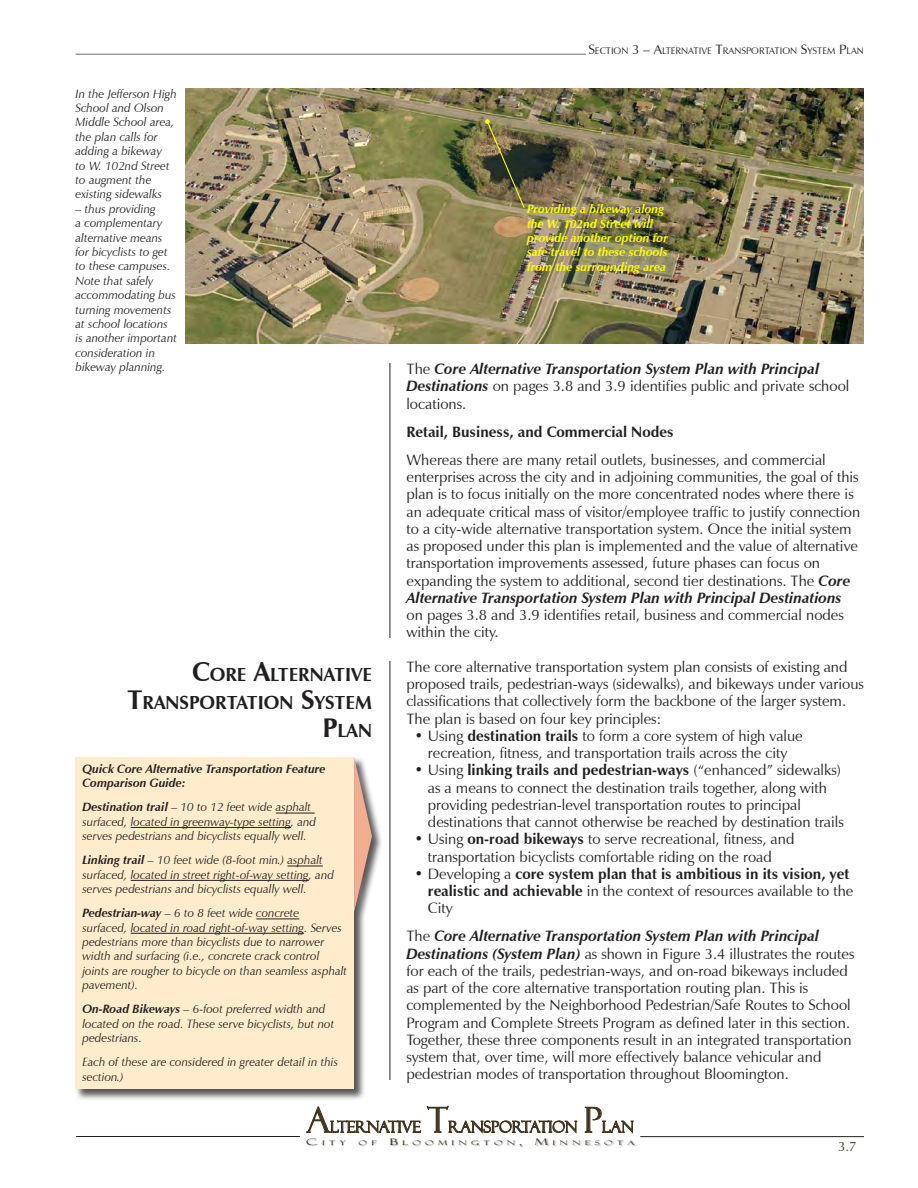
<style>
.page{position:relative;width:918px;height:1188px;background:#fff}
.page>*{position:absolute;margin:0;border:0;box-sizing:border-box;transform-origin:0 0}
.t1{font:34.8px "Felix Titling";color:#3e341f}
.t2{font:700 18.9px/27.8px "Zapf Humanist 601 BT";color:#231f20;text-align:right}
.t3{font:15.45px "Felix Titling";color:#3e341f}
.t4{font:15px/17.2px "Zapf Humanist 601 BT";color:#231f20}
.t5{font:700 15px/17.2px "Zapf Humanist 601 BT";color:#231f20}
.t6{font:italic 700 15px/17.2px "Zapf Humanist 601 BT";color:#231f20}
.t7{font:13.5px "Zapf Humanist 601 BT";color:#3e341f}
.t8{font:italic 12px/14.4px "Zapf Humanist 601 BT";color:#231f20}
.t9{font:italic 700 12px/14.4px "Zapf Humanist 601 BT";color:#ff0}
.t10{font:italic 700 12px/14.4px "Zapf Humanist 601 BT";color:#231f20}
.t11{font:9.45px "Zapf Humanist 601 BT";color:#231f20}
.t12{font:6.45px "Felix Titling";letter-spacing:.415em;color:#3e341f;scale:1.63 1}
.s1{font-size:13.5px}
.s2{font-weight:400;font-style:normal}
.s3{font-weight:700;font-style:italic}
.s4{font-size:27px}
.s5{font-weight:700}
.s6{font-weight:400}
.s7{font-size:9.15px}
</style>
<div class="page">
<svg style="left:306px;top:1107px;width:115px;height:26px"></svg>
<svg style="left:427px;top:1106px;width:150px;height:27px"></svg>
<svg style="left:585px;top:1107px;width:49px;height:26px"></svg>
<div style="left:306px;top:1139px;width:359px;height:24px;background:#231f20;opacity:.32"></div>
<hr style="left:76px;top:1136px;width:224px;height:1px;background:#231f20">
<hr style="left:640px;top:1136px;width:224px;height:1px;background:#231f20">
<hr style="left:76px;top:54px;width:510px;height:1px;background:#6c6d70">
<hr style="left:390px;top:88px;width:1px;height:992px;background:#231f20">
<div style="left:346px;top:638px;width:76px;height:23px;background:#fff"></div>
<div style="left:373px;top:78px;width:33px;height:284px;background:#fff"></div>
<img style="left:185px;top:88px;width:679px;height:255px">
<svg style="left:485px;top:119px;width:41px;height:90px;background:#686342"></svg>
<div style="left:75px;top:756px;width:302px;height:350px;background:#231f20;opacity:.75"></div>
<div style="left:76px;top:757px;width:278px;height:332px;background:#ffeccc"></div>
<hr style="left:276px;top:813px;width:39px;height:1px;background:#231f20">
<hr style="left:131px;top:827px;width:160px;height:1px;background:#231f20">
<hr style="left:287px;top:866px;width:36px;height:1px;background:#231f20">
<hr style="left:131px;top:880px;width:178px;height:1px;background:#231f20">
<hr style="left:256px;top:919px;width:43px;height:1px;background:#231f20">
<hr style="left:131px;top:933px;width:173px;height:1px;background:#231f20">
<div style="left:353px;top:756px;width:35px;height:173px;background:#231f20;opacity:.75"></div>
<svg style="left:354px;top:757px;width:18px;height:155px;background:#d0ac9e"></svg>
<p class="t11" style="left:588px;top:45px;width:277px"><span class="s1">S</span>ECTION <span class="s1">3 – A</span>LTERNATIVE <span class="s1">T</span>RANSPORTATION <span class="s1">S</span>YSTEM <span class="s1">P</span>LAN</p>
<p class="t8" style="left:76px;top:86px;width:103px">In the Jefferson High<br>School and Olson<br>Middle School area, the plan calls for adding a bikeway<br>to W. 102nd Street to augment the existing sidewalks</p>
<p class="t8" style="left:76px;top:202px;width:103px">– thus providing<br>a complementary alternative means for bicyclists to get to these campuses.<br>Note that safely accommodating bus turning movements at school locations is another important consideration in bikeway planning.</p>
<p class="t9" style="left:527px;top:202px;width:143px">Providing a bikeway along the W. 102nd Street will provide another option for safe travel to these schools from the surrounding area</p>
<p class="t6" style="left:406px;top:360px;width:444px"><span class="s2">The</span> Core Alternative Transportation System Plan with Principal<br>Destinations <span class="s2">on pages 3.8 and 3.9 identifies public and private school locations.</span></p>
<p class="t5" style="left:406px;top:423px;width:269px">Retail, Business, and Commercial Nodes</p>
<p class="t4" style="left:406px;top:451px;width:455px">Whereas there are many retail outlets, businesses, and commercial enterprises across the city and in adjoining communities, the goal of this plan is to focus initially on the more concentrated nodes where there is an adequate critical mass of visitor/employee traffic to justify connection to a city-wide alternative transportation system. Once the initial system as proposed under this plan is implemented and the value of alternative transportation improvements assessed, future phases can focus on expanding the system to additional, second tier destinations. The <span class="s3">Core Alternative Transportation System Plan with Principal Destinations</span></p>
<p class="t4" style="left:406px;top:606px;width:439px">on pages 3.8 and 3.9 identifies retail, business and commercial nodes within the city.</p>
<p class="t2" style="left:127px;top:661px;width:246px"><span class="s4">C</span>ORE <span class="s4">A</span>LTERNATIVE<br><span class="s4">T</span>RANSPORTATION <span class="s4">S</span>YSTEM<br><span class="s4">P</span>LAN</p>
<p class="t4" style="left:406px;top:658px;width:459px">The core alternative transportation system plan consists of existing and proposed trails, pedestrian-ways (sidewalks), and bikeways under various classifications that collectively form the backbone of the larger system.<br>The plan is based on four key principles:</p>
<p class="t4" style="left:414px;top:727px;width:390px;text-align:center">• Using <span class="s5">destination trails</span> to form a core system of high value recreation, fitness, and transportation trails across the city</p>
<p class="t4" style="left:428px;top:762px;width:417px;text-indent:-13px">• Using <span class="s5">linking trails and pedestrian-ways</span> (“enhanced” sidewalks) as a means to connect the destination trails together, along with providing pedestrian-level transportation routes to principal destinations that cannot otherwise be reached by destination trails</p>
<p class="t4" style="left:428px;top:831px;width:368px;text-indent:-13px">• Using <span class="s5">on-road bikeways</span> to serve recreational, fitness, and transportation bicyclists comfortable riding on the road</p>
<p class="t5" style="left:428px;top:865px;width:427px;text-indent:-14px"><span class="s6">• Developing a</span> core system plan that is ambitious in its vision, yet realistic and achievable <span class="s6">in the context of resources available to the<br>City</span></p>
<p class="t4" style="left:406px;top:928px;width:450px">The <span class="s3">Core Alternative Transportation System Plan with Principal Destinations (System Plan)</span> as shown in Figure 3.4 illustrates the routes for each of the trails, pedestrian-ways, and on-road bikeways included as part of the core alternative transportation routing plan. This is complemented by the Neighborhood Pedestrian/Safe Routes to School Program and Complete Streets Program as defined later in this section.<br>Together, these three components result in an integrated transportation system that, over time, will more effectively balance vehicular and pedestrian modes of transportation throughout Bloomington.</p>
<p class="t10" style="left:82px;top:762px;width:245px">Quick Core Alternative Transportation Feature<br>Comparison Guide:</p>
<p class="t8" style="left:82px;top:800px;width:235px"><span class="s5">Destination trail</span> – 10 to 12 feet wide asphalt surfaced, located in greenway-type setting, and serves pedestrians and bicyclists equally well.</p>
<p class="t8" style="left:82px;top:853px;width:253px"><span class="s5">Linking trail</span> – 10 feet wide (8-foot min.) asphalt surfaced, located in street right-of-way setting, and serves pedestrians and bicyclists equally well.</p>
<p class="t8" style="left:82px;top:906px;width:266px"><span class="s5">Pedestrian-way</span> – 6 to 8 feet wide concrete surfaced, located in road right-of-way setting. Serves pedestrians more than bicyclists due to narrower width and surfacing (i.e., concrete crack control joints are rougher to bicycle on than seamless asphalt pavement).</p>
<p class="t8" style="left:82px;top:1002px;width:253px"><span class="s5">On-Road Bikeways</span> – 6-foot preferred width and located on the road. These serve bicyclists, but not pedestrians.</p>
<p class="t8" style="left:82px;top:1055px;width:257px">Each of these are considered in greater detail in this section.)</p>
<h1 class="t1" style="left:427px;top:1100px;width:23px">T</h1>
<h1 class="t1" style="left:306px;top:1100px;width:25px">A</h1>
<p class="t3" style="left:330px;top:1118px;width:92px">LTERNATIVE</p>
<p class="t3" style="left:448px;top:1118px;width:131px">RANSPORTATION</p>
<h1 class="t1" style="left:584px;top:1100px;width:17px">P</h1>
<p class="t3" style="left:602px;top:1118px;width:33px">LAN</p>
<p class="t12" style="left:306px;top:1139px;width:26px"><span class="s7">C</span> ITY</p>
<p class="t12" style="left:359px;top:1139px;width:13px">O F</p>
<p class="t12" style="left:390px;top:1139px;width:83px"><span class="s7">B</span> LOOMINGTON <span class="s7">,</span></p>
<p class="t12" style="left:535px;top:1139px;width:63px"><span class="s7">M</span>INNESOTA</p>
<p class="t7" style="left:838px;top:1138px;width:20px">3.7</p>
</div>
